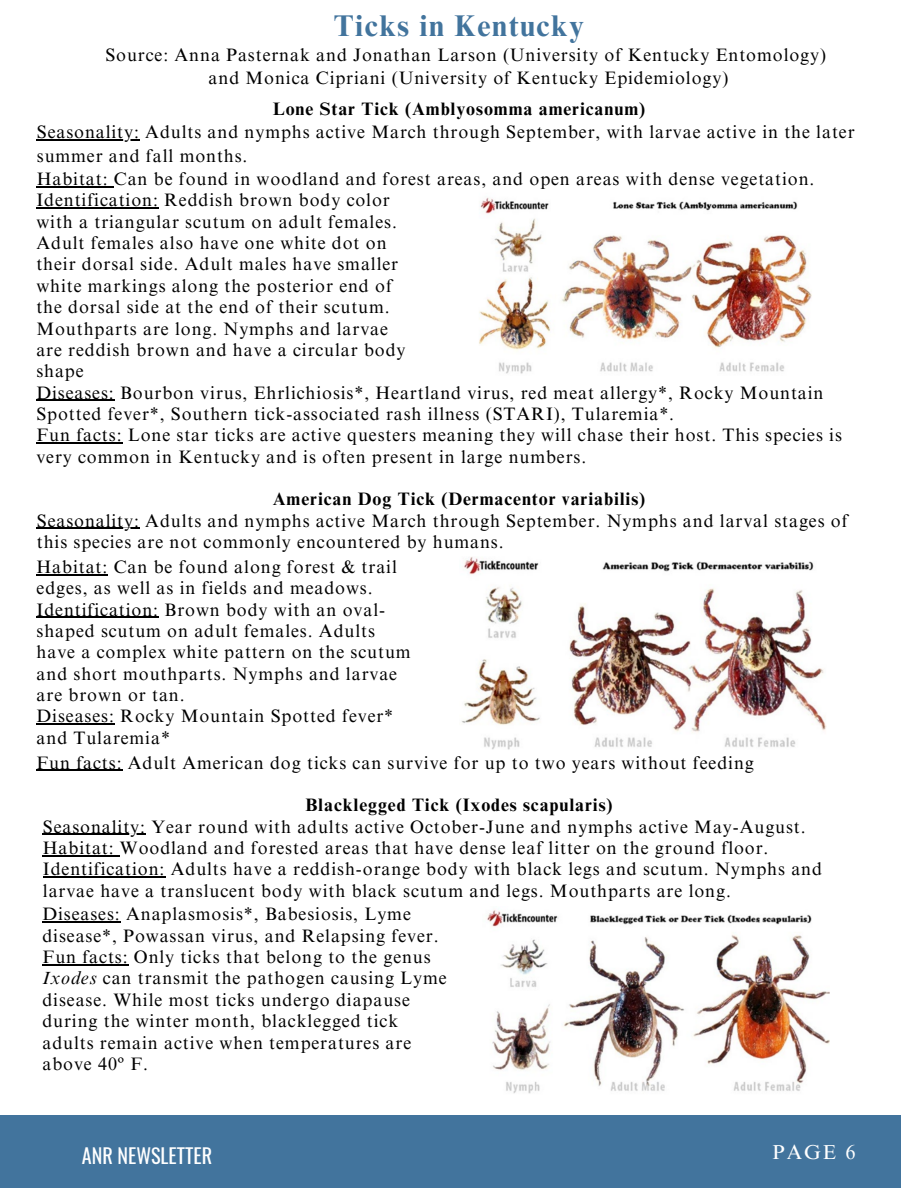
<style>
.page{position:relative;width:918px;height:1188px;background:#fff}
.page>*{position:absolute;margin:0;border:0;box-sizing:border-box;transform-origin:0 0}
.t1{font:700 30px "Times NRMT Pro";letter-spacing:.05em;color:#42749d}
.t2{font:20.1px "Oswald";color:#fff}
.t3{font:20.1px "Times NRMT Pro";color:#fff}
.t4{font:18px/21.3px "Times NRMT Pro";letter-spacing:.05em;color:#000}
.t5{font:700 18px "Times NRMT Pro";letter-spacing:.05em;color:#000}
.s1{font-style:italic}
</style>
<div class="page">
<img style="left:479px;top:197px;width:333px;height:177px">
<hr style="left:37px;top:139px;width:103px;height:1px;background:#000">
<hr style="left:37px;top:187px;width:77px;height:1px;background:#000">
<hr style="left:36px;top:207px;width:123px;height:2px;background:#000">
<hr style="left:36px;top:400px;width:79px;height:1px;background:#000">
<hr style="left:36px;top:443px;width:86px;height:1px;background:#000">
<img style="left:461px;top:557px;width:365px;height:193px">
<hr style="left:37px;top:528px;width:103px;height:1px;background:#000">
<hr style="left:37px;top:574px;width:71px;height:1px;background:#000">
<hr style="left:37px;top:617px;width:122px;height:1px;background:#000">
<hr style="left:37px;top:724px;width:78px;height:1px;background:#000">
<hr style="left:36px;top:770px;width:86px;height:1px;background:#000">
<img style="left:487px;top:910px;width:343px;height:184px">
<hr style="left:43px;top:834px;width:103px;height:1px;background:#000">
<hr style="left:43px;top:855px;width:77px;height:1px;background:#000">
<hr style="left:43px;top:876px;width:122px;height:2px;background:#000">
<hr style="left:42px;top:921px;width:79px;height:2px;background:#000">
<hr style="left:42px;top:964px;width:87px;height:1px;background:#000">
<div style="left:0;top:1115px;width:901px;height:73px;background:#42749d"></div>
<p class="t1" style="left:334px;top:14px;width:252px">Ticks in Kentucky</p>
<p class="t4" style="left:105px;top:46px;width:722px">Source: Anna Pasternak and Jonathan Larson (University of Kentucky Entomology)</p>
<p class="t4" style="left:209px;top:70px;width:521px">and Monica Cipriani (University of Kentucky Epidemiology)</p>
<p class="t5" style="left:273px;top:102px;width:374px">Lone Star Tick (Amblyosomma americanum)</p>
<p class="t4" style="left:37px;top:122px;width:819px;line-height:23.7px">Seasonality: Adults and nymphs active March through September, with larvae active in the later summer and fall months.</p>
<p class="t4" style="left:37px;top:171px;width:779px">Habitat: Can be found in woodland and forest areas, and open areas with dense vegetation.</p>
<p class="t4" style="left:36px;top:192px;width:371px">Identification: Reddish brown body color with a triangular scutum on adult females.<br>Adult females also have one white dot on their dorsal side. Adult males have smaller white markings along the posterior end of the dorsal side at the end of their scutum.<br>Mouthparts are long. Nymphs and larvae are reddish brown and have a circular body shape</p>
<p class="t4" style="left:36px;top:384px;width:789px">Diseases: Bourbon virus, Ehrlichiosis*, Heartland virus, red meat allergy*, Rocky Mountain<br>Spotted fever*, Southern tick-associated rash illness (STARI), Tularemia*.</p>
<p class="t4" style="left:36px;top:427px;width:807px">Fun facts: Lone star ticks are active questers meaning they will chase their host. This species is very common in Kentucky and is often present in large numbers.</p>
<p class="t5" style="left:273px;top:493px;width:374px">American Dog Tick (Dermacentor variabilis)</p>
<p class="t4" style="left:37px;top:512px;width:812px">Seasonality: Adults and nymphs active March through September. Nymphs and larval stages of this species are not commonly encountered by humans.</p>
<p class="t4" style="left:37px;top:558px;width:362px">Habitat: Can be found along forest &amp; trail edges, as well as in fields and meadows.</p>
<p class="t4" style="left:37px;top:601px;width:376px">Identification: Brown body with an oval&shy;shaped scutum on adult females. Adults have a complex white pattern on the scutum and short mouthparts. Nymphs and larvae are brown or tan.</p>
<p class="t4" style="left:37px;top:708px;width:358px">Diseases: Rocky Mountain Spotted fever* and Tularemia*</p>
<p class="t4" style="left:36px;top:754px;width:719px">Fun facts: Adult American dog ticks can survive for up to two years without feeding</p>
<p class="t5" style="left:305px;top:798px;width:309px">Blacklegged Tick (Ixodes scapularis)</p>
<p class="t4" style="left:43px;top:818px;width:764px">Seasonality: Year round with adults active October-June and nymphs active May-August.</p>
<p class="t4" style="left:43px;top:839px;width:727px">Habitat: Woodland and forested areas that have dense leaf litter on the ground floor.</p>
<p class="t4" style="left:43px;top:861px;width:781px">Identification: Adults have a reddish-orange body with black legs and scutum. Nymphs and larvae have a translucent body with black scutum and legs. Mouthparts are long.</p>
<p class="t4" style="left:42px;top:906px;width:398px">Diseases: Anaplasmosis*, Babesiosis, Lyme disease*, Powassan virus, and Relapsing fever.</p>
<p class="t4" style="left:42px;top:948px;width:406px">Fun facts: Only ticks that belong to the genus<br><span class="s1">Ixodes</span> can transmit the pathogen causing Lyme</p>
<p class="t4" style="left:42px;top:991px;width:370px">disease. While most ticks undergo diapause during the winter month, blacklegged tick adults remain active when temperatures are above 40º F.</p>
<p class="t2" style="left:82px;top:1140px;width:132px">ANR NEWSLETTER</p>
<p class="t3" style="left:773px;top:1144px;width:84px">PAGE 6</p>
</div>
